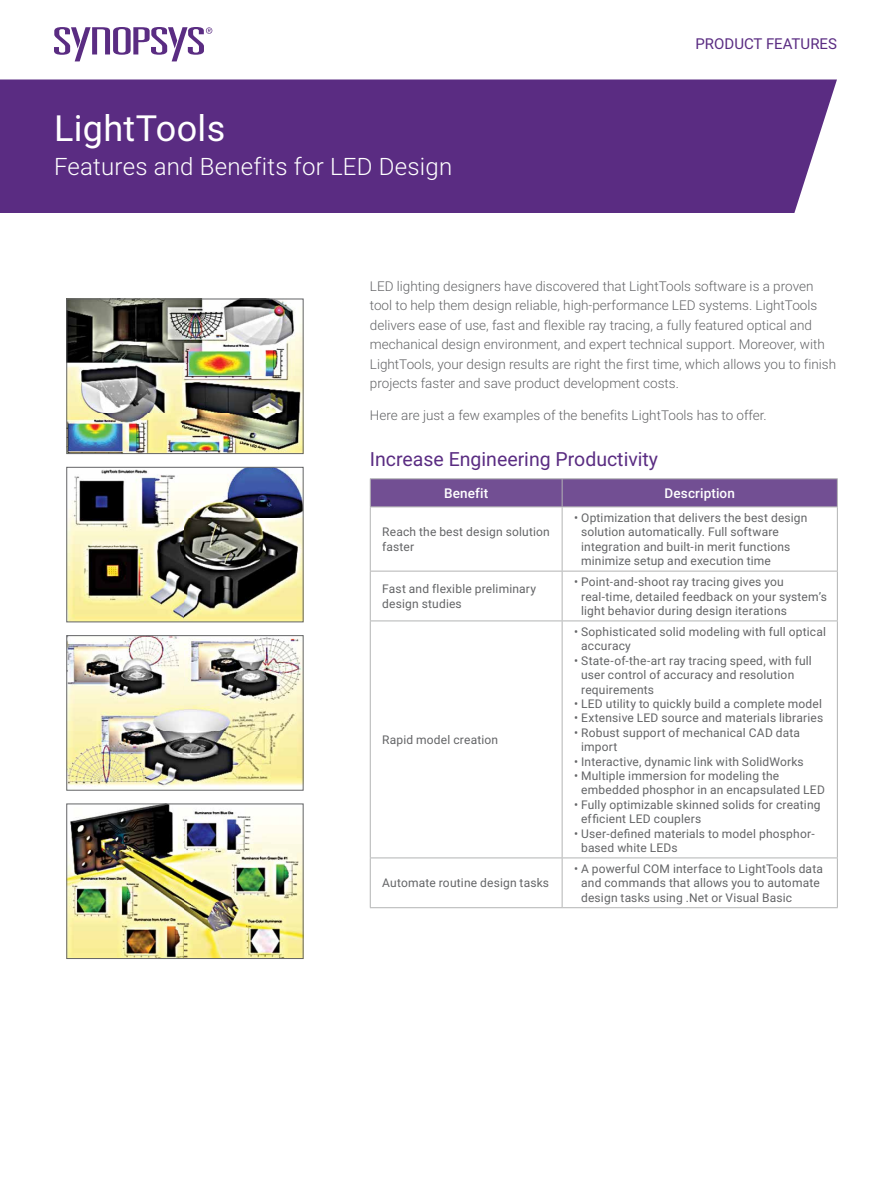
<style>
.page{position:relative;width:891px;height:1188px;background:#fff}
.page>*{position:absolute;margin:0;border:0;box-sizing:border-box;transform-origin:0 0}
.t1{font:36px "Roboto";letter-spacing:.01em;color:#fff}
.SUBTITLE{font:300 24px "Roboto";letter-spacing:.01em;color:#fff}
.HEADING_1{font:19.5px "Roboto";color:#5a2c82}
.t2{font:15px "Roboto";color:#5a2c82}
.BODY_COPY{font:300 13.5px/19.5px "Roboto";color:#636466}
.TABLE_HEADER{font:500 13.5px "Roboto";letter-spacing:.01em;color:#fff}
.TABLE_BODY_-_LEFT{font:12px/14.4px "Roboto";letter-spacing:.015em;color:#636466}
</style>
<div class="page">
<svg style="left:0;top:27px;width:270px;height:53px"></svg>
<div style="left:0;top:80px;width:837px;height:133px;background:#5a2c82"></div>
<svg style="left:371px;top:508px;width:466px;height:399px"></svg>
<hr style="left:370px;top:478px;width:192px;height:1px;background:#b3b4b4">
<hr style="left:562px;top:478px;width:276px;height:1px;background:#b3b4b4">
<svg style="left:370px;top:479px;width:468px;height:28px;background:#745394"></svg>
<hr style="left:370px;top:507px;width:192px;height:1px;background:#b3b4b4">
<hr style="left:370px;top:507px;width:1px;height:64px;background:#b3b4b4">
<hr style="left:562px;top:507px;width:276px;height:1px;background:#b3b4b4">
<hr style="left:562px;top:507px;width:1px;height:64px;background:#b3b4b4">
<hr style="left:837px;top:507px;width:1px;height:64px;background:#b3b4b4">
<hr style="left:370px;top:571px;width:192px;height:1px;background:#b3b4b4">
<hr style="left:370px;top:572px;width:1px;height:49px;background:#b3b4b4">
<hr style="left:562px;top:571px;width:276px;height:1px;background:#b3b4b4">
<hr style="left:562px;top:572px;width:1px;height:49px;background:#b3b4b4">
<hr style="left:837px;top:572px;width:1px;height:49px;background:#b3b4b4">
<hr style="left:370px;top:621px;width:192px;height:1px;background:#b3b4b4">
<hr style="left:370px;top:621px;width:1px;height:237px;background:#b3b4b4">
<hr style="left:562px;top:621px;width:276px;height:1px;background:#b3b4b4">
<hr style="left:562px;top:621px;width:1px;height:237px;background:#b3b4b4">
<hr style="left:837px;top:621px;width:1px;height:237px;background:#b3b4b4">
<hr style="left:370px;top:858px;width:192px;height:1px;background:#b3b4b4">
<hr style="left:370px;top:858px;width:1px;height:49px;background:#b3b4b4">
<hr style="left:562px;top:858px;width:276px;height:1px;background:#b3b4b4">
<hr style="left:562px;top:858px;width:1px;height:49px;background:#b3b4b4">
<hr style="left:837px;top:858px;width:1px;height:49px;background:#b3b4b4">
<hr style="left:370px;top:907px;width:192px;height:1px;background:#b3b4b4">
<hr style="left:562px;top:907px;width:276px;height:1px;background:#b3b4b4">
<img style="left:68px;top:301px;width:234px;height:151px">
<div style="left:66px;top:299px;width:238px;height:155px;border:1px solid #636466"></div>
<img style="left:68px;top:469px;width:234px;height:151px">
<div style="left:66px;top:467px;width:238px;height:155px;border:1px solid #636466"></div>
<img style="left:68px;top:637px;width:234px;height:151px">
<div style="left:66px;top:635px;width:238px;height:156px;border:1px solid #636466"></div>
<img style="left:68px;top:806px;width:234px;height:151px">
<div style="left:66px;top:804px;width:238px;height:155px;border:1px solid #636466"></div>
<p class="t1" style="left:54px;top:103px;width:173px">LightTools</p>
<p class="SUBTITLE" style="left:54px;top:150px;width:400px">Features and Benefits for LED Design</p>
<p class="t2" style="left:696px;top:33px;width:143px">PRODUCT FEATURES</p>
<p class="BODY_COPY" style="left:370px;top:276px;width:468px">LED lighting designers have discovered that LightTools software is a proven tool to help them design reliable, high-performance LED systems. LightTools delivers ease of use, fast and flexible ray tracing, a fully featured optical and mechanical design environment, and expert technical support. Moreover, with LightTools, your design results are right the first time, which allows you to finish projects faster and save product development costs.</p>
<p class="BODY_COPY" style="left:370px;top:405px;width:398px">Here are just a few examples of the benefits LightTools has to offer.</p>
<p class="HEADING_1" style="left:370px;top:446px;width:290px">Increase Engineering Productivity</p>
<p class="TABLE_HEADER" style="left:444px;top:484px;width:46px">Benefit</p>
<p class="TABLE_HEADER" style="left:665px;top:484px;width:72px">Description</p>
<p class="TABLE_BODY_-_LEFT" style="left:382px;top:524px;width:169px">Reach the best design solution faster</p>
<p class="TABLE_BODY_-_LEFT" style="left:581px;top:510px;width:228px;text-indent:-7px">• Optimization that delivers the best design solution automatically. Full software integration and built-in merit functions minimize setup and execution time</p>
<p class="TABLE_BODY_-_LEFT" style="left:382px;top:581px;width:155px">Fast and flexible preliminary design studies</p>
<p class="TABLE_BODY_-_LEFT" style="left:581px;top:574px;width:247px;text-indent:-7px">• Point-and-shoot ray tracing gives you real-time, detailed feedback on your system’s light behavior during design iterations</p>
<p class="TABLE_BODY_-_LEFT" style="left:382px;top:732px;width:117px">Rapid model creation</p>
<p class="TABLE_BODY_-_LEFT" style="left:382px;top:875px;width:168px">Automate routine design tasks</p>
<p class="TABLE_BODY_-_LEFT" style="left:581px;top:624px;width:246px;text-indent:-7px">• Sophisticated solid modeling with full optical accuracy</p>
<p class="TABLE_BODY_-_LEFT" style="left:581px;top:653px;width:232px;text-indent:-7px">• State-of-the-art ray tracing speed, with full user control of accuracy and resolution requirements</p>
<p class="TABLE_BODY_-_LEFT" style="left:574px;top:696px;width:249px">• LED utility to quickly build a complete model</p>
<p class="TABLE_BODY_-_LEFT" style="left:574px;top:710px;width:251px">• Extensive LED source and materials libraries</p>
<p class="TABLE_BODY_-_LEFT" style="left:581px;top:725px;width:220px;text-indent:-7px">• Robust support of mechanical CAD data import</p>
<p class="TABLE_BODY_-_LEFT" style="left:574px;top:754px;width:231px">• Interactive, dynamic link with SolidWorks</p>
<p class="TABLE_BODY_-_LEFT" style="left:581px;top:768px;width:245px;text-indent:-7px">• Multiple immersion for modeling the embedded phosphor in an encapsulated LED</p>
<p class="TABLE_BODY_-_LEFT" style="left:581px;top:797px;width:241px;text-indent:-7px">• Fully optimizable skinned solids for creating efficient LED couplers</p>
<p class="TABLE_BODY_-_LEFT" style="left:581px;top:826px;width:235px;text-indent:-7px">• User-defined materials to model phosphor&shy;based white LEDs</p>
<p class="TABLE_BODY_-_LEFT" style="left:581px;top:861px;width:243px;text-indent:-7px">• A powerful COM interface to LightTools data and commands that allows you to automate design tasks using .Net or Visual Basic</p>
</div>
